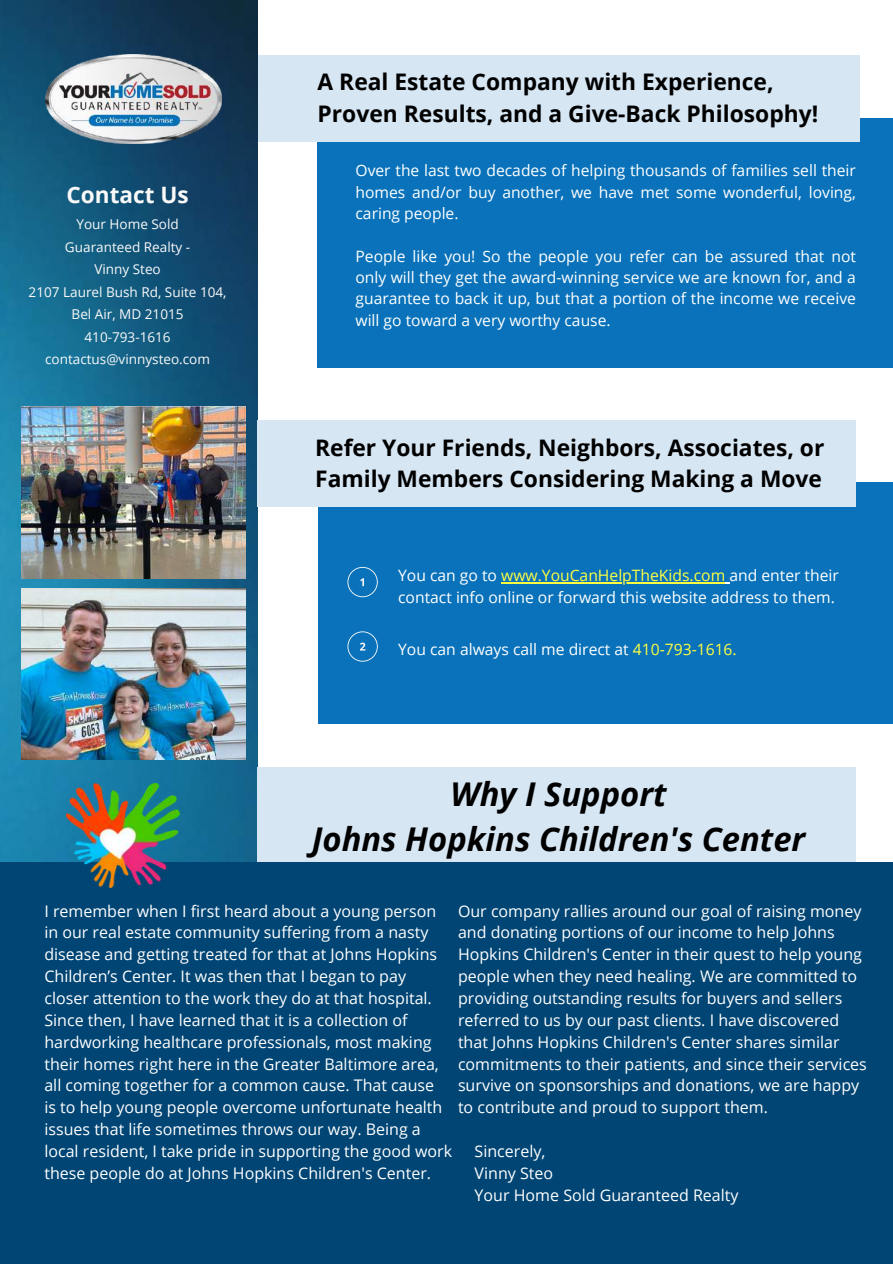
<style>
.page{position:relative;width:893px;height:1264px;background:#fff}
.page>*{position:absolute;margin:0;border:0;box-sizing:border-box;transform-origin:0 0}
.t1{font:italic 700 32.7px/44.8px "Open Sans";color:#000;text-align:center}
.t2{font:700 22.8px/31.8px "Open Sans";color:#000}
.t3{font:700 22.65px "Open Sans";color:#f9f9f9}
.t4{font:16.05px/21.9px "Open Sans";color:#fefefe}
.t5{font:15.6px/21.3px "Open Sans";color:#fff;text-align:justify}
.t6{font:13.5px/22.5px "Open Sans";color:#f9f9f9;text-align:center}
.s1{color:#ffff42}
</style>
<div class="page">
<img style="left:0;top:0;width:258px;height:861px">
<div style="left:317px;top:118px;width:575px;height:249px;background:#0972ba"></div>
<div style="left:258px;top:55px;width:601px;height:87px;background:#d7e6f3"></div>
<div style="left:258px;top:767px;width:597px;height:97px;background:#d7e6f3"></div>
<img style="left:22px;top:406px;width:224px;height:172px">
<img style="left:22px;top:588px;width:224px;height:171px">
<div style="left:0;top:861px;width:892px;height:402px;background:#004574"></div>
<img style="left:66px;top:783px;width:114px;height:104px">
<div style="left:317px;top:482px;width:575px;height:241px;background:#0972ba"></div>
<div style="left:258px;top:420px;width:597px;height:87px;background:#d7e6f3"></div>
<svg style="left:347px;top:631px;width:31px;height:31px"></svg>
<svg style="left:347px;top:567px;width:31px;height:30px"></svg>
<hr style="left:501px;top:582px;width:224px;height:1px;background:#ffff42">
<img style="left:45px;top:55px;width:177px;height:89px">
<h3 class="t3" style="left:66px;top:179px;width:124px">Contact Us</h3>
<p class="t6" style="left:29px;top:213px;width:199px">Your Home Sold<br>Guaranteed Realty -<br>Vinny Steo<br>2107 Laurel Bush Rd, Suite 104,<br>Bel Air, MD 21015<br>410-793-1616 contactus@vinnysteo.com</p>
<h2 class="t2" style="left:317px;top:66px;width:502px">A Real Estate Company with Experience,<br>Proven Results, and a Give-Back Philosophy!</h2>
<p class="t5" style="left:355px;top:160px;width:502px">Over the last two decades of helping thousands of families sell their homes and/or buy another, we have met some wonderful, loving, caring people.</p>
<p class="t5" style="left:355px;top:245px;width:502px">People like you! So the people you refer can be assured that not only will they get the award-winning service we are known for, and a guarantee to back it up, but that a portion of the income we receive will go toward a very worthy cause.</p>
<h2 class="t2" style="left:315px;top:432px;width:510px;line-height:30.9px">Refer Your Friends, Neighbors, Associates, or<br>Family Members Considering Making a Move</h2>
<p class="t5" style="left:398px;top:564px;width:442px">You can go to <span class="s1">www.YouCanHelpTheKids.com</span> and enter their contact info online or forward this website address to them.</p>
<p class="t5" style="left:398px;top:638px;width:340px">You can always call me direct at <span class="s1">410-793-1616.</span></p>
<h1 class="t1" style="left:312px;top:771px;width:495px">Why I Support<br>Johns Hopkins Children's Center</h1>
<p class="t4" style="left:44px;top:899px;width:409px">I remember when I first heard about a young person in our real estate community suffering from a nasty disease and getting treated for that at Johns Hopkins Children’s Center. It was then that I began to pay closer attention to the work they do at that hospital.<br>Since then, I have learned that it is a collection of hardworking healthcare professionals, most making their homes right here in the Greater Baltimore area, all coming together for a common cause. That cause<br>is to help young people overcome unfortunate health issues that life sometimes throws our way. Being a local resident, I take pride in supporting the good work these people do at Johns Hopkins Children's Center.</p>
<p class="t4" style="left:458px;top:899px;width:410px">Our company rallies around our goal of raising money and donating portions of our income to help Johns Hopkins Children's Center in their quest to help young people when they need healing. We are committed to providing outstanding results for buyers and sellers referred to us by our past clients. I have discovered that Johns Hopkins Children's Center shares similar commitments to their patients, and since their services survive on sponsorships and donations, we are happy to contribute and proud to support them.</p>
<p class="t4" style="left:474px;top:1139px;width:265px">Sincerely,<br>Vinny Steo<br>Your Home Sold Guaranteed Realty</p>
</div>
